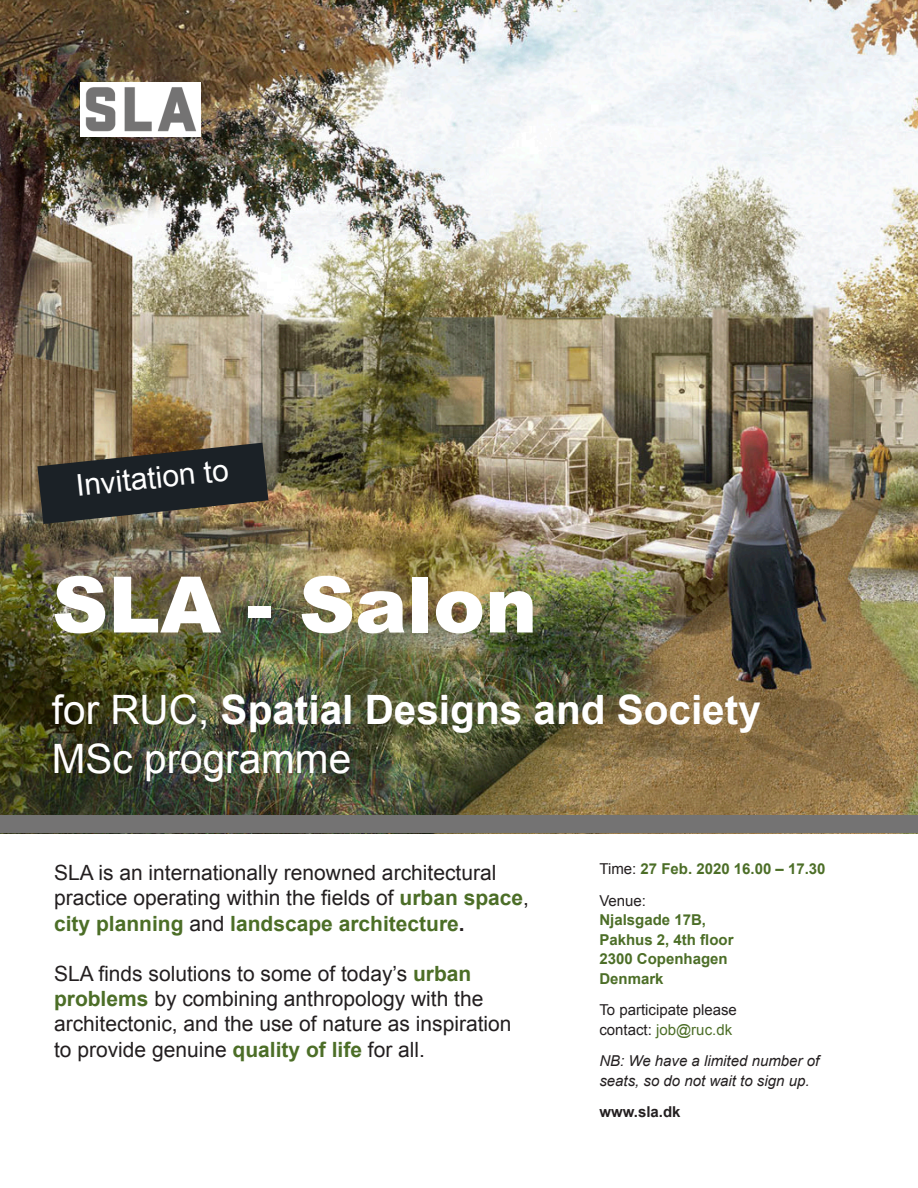
<style>
.page{position:relative;width:918px;height:1188px;background:#fff}
.page>*{position:absolute;margin:0;border:0;box-sizing:border-box;transform-origin:0 0}
.t1{font:900 78px "Arial";color:#fff}
.t2{font:700 40.5px/48.6px "Arial";color:#fff}
.t3{font:30px "Arial";color:#fff}
.t4{font:21px/25.2px "Arial";color:#231f20}
.t5{font:700 15px/19.5px "Arial";color:#4c6e27}
.t6{font:italic 15px/19.5px "Arial";color:#231f20}
.t7{font:15px "Arial";color:#231f20}
.t8{font:15px "Arial";color:#4c6e27}
.t9{font:700 15px "Arial";color:#231f20}
.s1{font-weight:400}
.s2{font-weight:700;color:#4c6e27}
.s3{font-weight:700}
.s4{font-weight:400;color:#231f20}
.s5{color:#231f20}
</style>
<div class="page">
<img style="left:0;top:0;width:918px;height:834px">
<img style="left:81px;top:82px;width:119px;height:55px">
<svg style="left:37px;top:443px;width:231px;height:81px;background:#3b3932"></svg>
<div style="left:0;top:815px;width:918px;height:17px;background:#747373"></div>
<p class="t3" style="left:74px;top:466px;width:155px;rotate:-6deg">Invitation to</p>
<p class="t1" style="left:52px;top:548px;width:487px">SLA - Salon</p>
<p class="t2" style="left:52px;top:687px;width:710px"><span class="s1">for RUC,</span> Spatial Designs and Society<br><span class="s1">MSc programme</span></p>
<p class="t4" style="left:54px;top:860px;width:477px">SLA is an internationally renowned architectural practice operating within the fields of <span class="s2">urban space</span>, <span class="s2">city planning</span> and <span class="s2">landscape architecture</span><span class="s3">.</span></p>
<p class="t4" style="left:54px;top:961px;width:459px">SLA finds solutions to some of today’s <span class="s2">urban problems</span> by combining anthropology with the architectonic, and the use of nature as inspiration to provide genuine <span class="s2">quality of life</span> for all.</p>
<p class="t5" style="left:599px;top:860px;width:228px"><span class="s4">Time:</span> 27 Feb. 2020 16.00 – 17.30</p>
<p class="t5" style="left:599px;top:891px;width:136px"><span class="s4">Venue:<br></span>Njalsgade 17B,<br>Pakhus 2, 4th floor</p>
<p class="t5" style="left:599px;top:950px;width:130px">2300 Copenhagen</p>
<p class="t5" style="left:599px;top:969px;width:66px">Denmark</p>
<p class="t7" style="left:599px;top:1000px;width:139px">To participate please</p>
<p class="t8" style="left:599px;top:1020px;width:134px"><span class="s5">contact:</span> job@ruc.dk</p>
<p class="t6" style="left:599px;top:1051px;width:221px">NB: We have a limited number of seats, so do not wait to sign up.</p>
<p class="t9" style="left:599px;top:1102px;width:83px">www.sla.dk</p>
</div>
